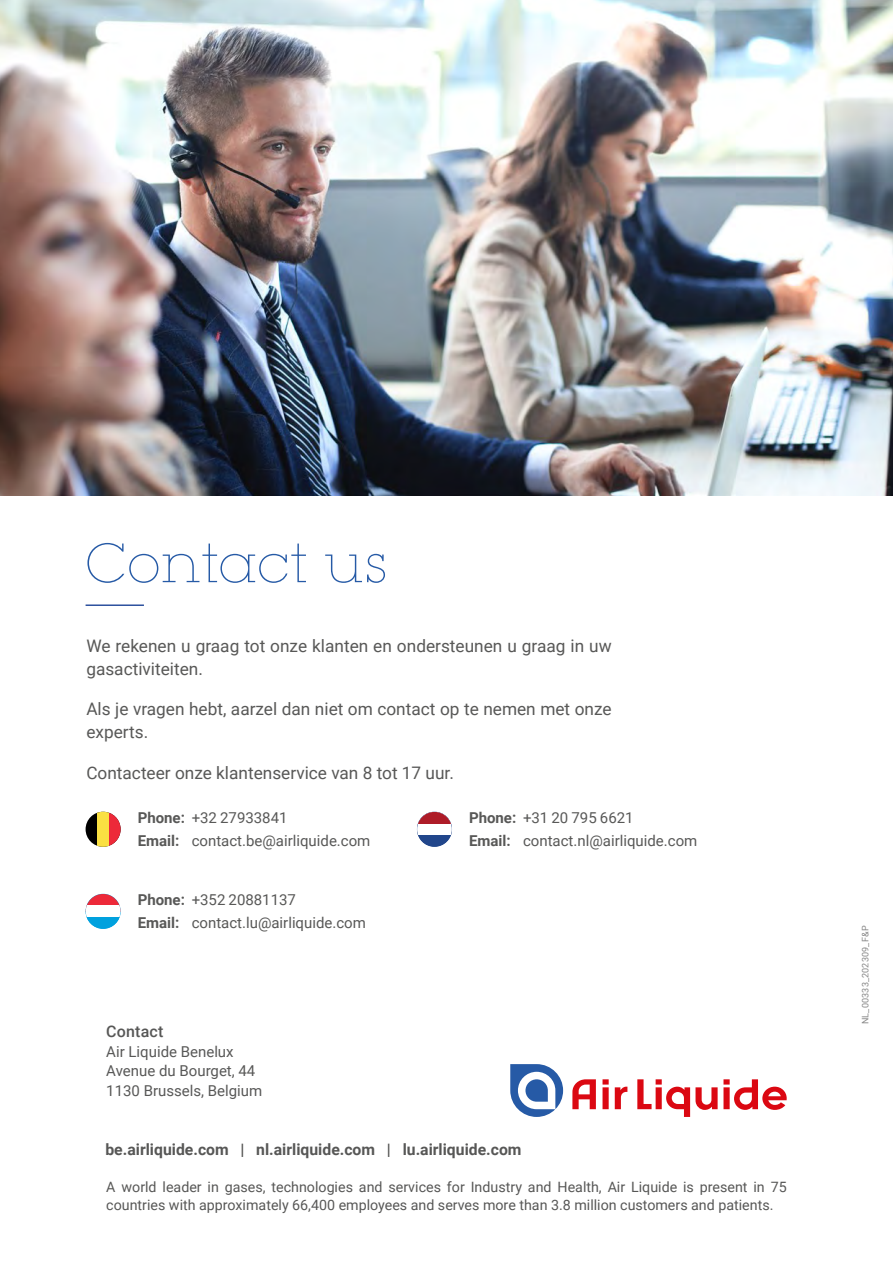
<style>
.page{position:relative;width:893px;height:1263px;background:#fff}
.page>*{position:absolute;margin:0;border:0;box-sizing:border-box;transform-origin:0 0}
.t1{font:200 54px "Lubalin Graph Std";letter-spacing:.03em;color:#265aa6}
.t2{font:17.25px/23.2px "Roboto";color:#585857}
.t3{font:500 16.05px "Roboto";letter-spacing:.01em;color:#575756}
.t4{font:700 15.75px "Roboto";color:#575756}
.t5{font:15px/23.2px "Roboto";color:#585857}
.t6{font:14.25px/18px "Roboto";color:#575756}
.t7{font:9px "Roboto";letter-spacing:.02em;color:#878787}
.s1{font-weight:700}
</style>
<div class="page">
<img style="left:0;top:0;width:893px;height:495px">
<hr style="left:86px;top:604px;width:58px;height:2px;background:#2d519e">
<div style="left:86px;top:812px;width:35px;height:35px;background:#000;border-radius:17px"></div>
<div style="left:97px;top:812px;width:12px;height:35px;background:#fae042"></div>
<svg style="left:109px;top:812px;width:12px;height:34px"></svg>
<svg style="left:86px;top:917px;width:34px;height:12px"></svg>
<svg style="left:86px;top:894px;width:34px;height:11px"></svg>
<div style="left:417px;top:812px;width:35px;height:35px;background:#21468b;border-radius:17px"></div>
<svg style="left:417px;top:823px;width:35px;height:12px"></svg>
<svg style="left:418px;top:812px;width:33px;height:11px"></svg>
<svg style="left:510px;top:1064px;width:53px;height:53px"></svg>
<svg style="left:615px;top:1087px;width:12px;height:22px"></svg>
<svg style="left:602px;top:1079px;width:7px;height:30px"></svg>
<svg style="left:572px;top:1079px;width:24px;height:30px"></svg>
<svg style="left:637px;top:1079px;width:150px;height:38px"></svg>
<h1 class="t1" style="left:86px;top:532px;width:303px">Contact us</h1>
<p class="t2" style="left:86px;top:633px;width:527px">We rekenen u graag tot onze klanten en ondersteunen u graag in uw gasactiviteiten.</p>
<p class="t2" style="left:86px;top:697px;width:527px">Als je vragen hebt, aarzel dan niet om contact op te nemen met onze experts.</p>
<p class="t2" style="left:86px;top:760px;width:369px">Contacteer onze klantenservice van 8 tot 17 uur.</p>
<p class="t5" style="left:138px;top:805px;width:234px"><span class="s1">Phone:</span> +32 27933841<br><span class="s1">Email:</span> contact.be@airliquide.com</p>
<p class="t5" style="left:469px;top:805px;width:230px"><span class="s1">Phone:</span> +31 20 795 6621<br><span class="s1">Email:</span> contact.nl@airliquide.com</p>
<p class="t5" style="left:138px;top:887px;width:230px"><span class="s1">Phone:</span> +352 20881137<br><span class="s1">Email:</span> contact.lu@airliquide.com</p>
<p class="t3" style="left:106px;top:1020px;width:59px">Contact</p>
<p class="t5" style="left:106px;top:1041px;width:157px;line-height:19.5px">Air Liquide Benelux<br>Avenue du Bourget, 44<br>1130 Brussels, Belgium</p>
<p class="t4" style="left:105px;top:1138px;width:418px">be.airliquide.com | nl.airliquide.com | lu.airliquide.com</p>
<p class="t6" style="left:106px;top:1177px;width:682px">A world leader in gases, technologies and services for Industry and Health, Air Liquide is present in 75 countries with approximately 66,400 employees and serves more than 3.8 million customers and patients.</p>
<p class="t7" style="left:859px;top:1024px;width:100px;rotate:-90deg">NL_00333_202309_F&amp;P</p>
</div>
